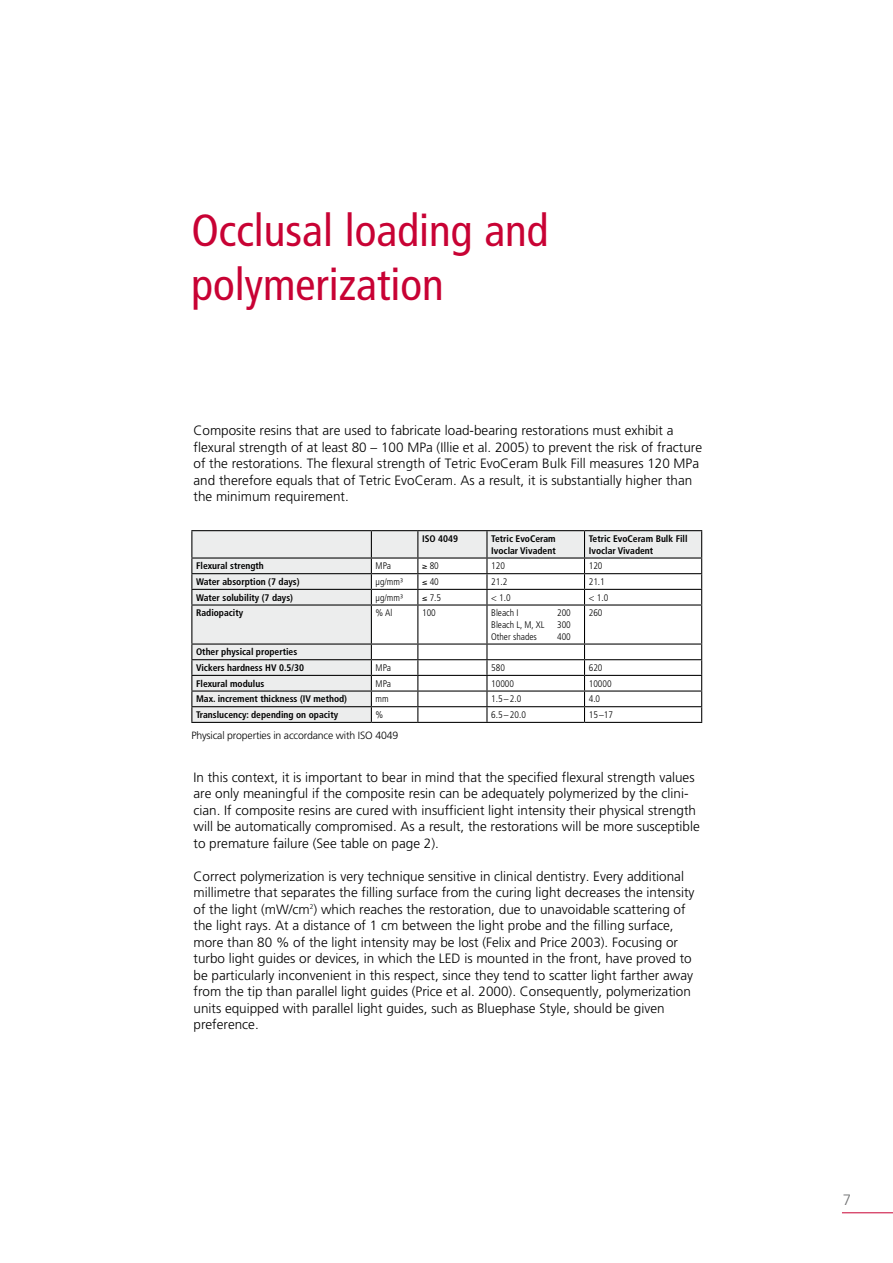
<style>
.page{position:relative;width:893px;height:1263px;background:#fff}
.page>*{position:absolute;margin:0;border:0;box-sizing:border-box;transform-origin:0 0}
.t1{font:condensed 45px/54px "Frutiger";color:#c80234}
.t2{font:300 15px "Frutiger";color:#707172}
.t3{font:300 13.5px/16.5px "Frutiger";color:#000}
.t4{font:300 10.5px "Frutiger";letter-spacing:-.015em;color:#000}
.t5{font:700 condensed 9.6px/11.7px "Frutiger";color:#000}
.t6{font:300 condensed 9.6px "Frutiger";color:#000}
</style>
<div class="page">
<hr style="left:842px;top:1212px;width:51px;height:1px;background:#c80234">
<hr style="left:191px;top:530px;width:180px;height:1px;background:#000">
<hr style="left:371px;top:530px;width:47px;height:1px;background:#000">
<hr style="left:418px;top:530px;width:69px;height:1px;background:#000">
<hr style="left:487px;top:530px;width:97px;height:1px;background:#000">
<hr style="left:584px;top:530px;width:118px;height:1px;background:#000">
<svg style="left:191px;top:531px;width:511px;height:191px"></svg>
<hr style="left:191px;top:722px;width:180px;height:1px;background:#000">
<hr style="left:371px;top:722px;width:47px;height:1px;background:#000">
<hr style="left:418px;top:722px;width:69px;height:1px;background:#000">
<hr style="left:487px;top:722px;width:97px;height:1px;background:#000">
<hr style="left:584px;top:722px;width:118px;height:1px;background:#000">
<h1 class="t1" style="left:191px;top:204px;width:359px">Occlusal loading and polymerization</h1>
<p class="t3" style="left:194px;top:423px;width:510px">Composite resins that are used to fabricate load-bearing restorations must exhibit a flexural strength of at least 80 – 100 MPa (Illie et al. 2005) to prevent the risk of fracture of the restorations. The flexural strength of Tetric EvoCeram Bulk Fill measures 120 MPa and therefore equals that of Tetric EvoCeram. As a result, it is substantially higher than the minimum requirement.</p>
<p class="t5" style="left:422px;top:533px;width:37px">ISO 4049</p>
<p class="t5" style="left:491px;top:533px;width:66px">Tetric EvoCeram<br>Ivoclar Vivadent</p>
<p class="t5" style="left:589px;top:533px;width:100px">Tetric EvoCeram Bulk Fill<br>Ivoclar Vivadent</p>
<p class="t5" style="left:196px;top:560px;width:69px">Flexural strength</p>
<p class="t6" style="left:376px;top:561px;width:17px">MPa</p>
<p class="t6" style="left:422px;top:561px;width:18px">≥ 80</p>
<p class="t6" style="left:491px;top:561px;width:15px">120</p>
<p class="t6" style="left:589px;top:561px;width:15px">120</p>
<p class="t5" style="left:196px;top:576px;width:105px">Water absorption (7 days)</p>
<p class="t6" style="left:376px;top:576px;width:29px">µg/mm³</p>
<p class="t6" style="left:422px;top:576px;width:18px">≤ 40</p>
<p class="t6" style="left:491px;top:576px;width:18px">21.2</p>
<p class="t6" style="left:589px;top:576px;width:18px">21.1</p>
<p class="t5" style="left:196px;top:592px;width:98px">Water solubility (7 days)</p>
<p class="t6" style="left:376px;top:592px;width:29px">µg/mm³</p>
<p class="t6" style="left:422px;top:592px;width:21px">≤ 7.5</p>
<p class="t6" style="left:491px;top:592px;width:21px">&lt; 1.0</p>
<p class="t6" style="left:589px;top:592px;width:21px">&lt; 1.0</p>
<p class="t5" style="left:196px;top:607px;width:49px">Radiopacity</p>
<p class="t6" style="left:376px;top:608px;width:18px">% Al</p>
<p class="t6" style="left:422px;top:608px;width:15px">100</p>
<p class="t6" style="left:491px;top:608px;width:29px">Bleach I</p>
<p class="t6" style="left:557px;top:608px;width:15px">200</p>
<p class="t6" style="left:491px;top:619px;width:55px">Bleach L, M, XL</p>
<p class="t6" style="left:557px;top:619px;width:15px">300</p>
<p class="t6" style="left:491px;top:631px;width:47px">Other shades</p>
<p class="t6" style="left:557px;top:631px;width:15px">400</p>
<p class="t6" style="left:589px;top:608px;width:15px">260</p>
<p class="t5" style="left:196px;top:644px;width:109px;line-height:15.6px">Other physical properties<br>Vickers hardness HV 0.5/30</p>
<p class="t6" style="left:376px;top:662px;width:17px">MPa</p>
<p class="t6" style="left:491px;top:662px;width:15px">580</p>
<p class="t6" style="left:589px;top:662px;width:15px">620</p>
<p class="t5" style="left:196px;top:678px;width:70px">Flexural modulus</p>
<p class="t6" style="left:376px;top:678px;width:17px">MPa</p>
<p class="t6" style="left:491px;top:678px;width:24px">10000</p>
<p class="t6" style="left:589px;top:678px;width:24px">10000</p>
<p class="t5" style="left:196px;top:693px;width:152px">Max. increment thickness (IV method)</p>
<p class="t6" style="left:376px;top:694px;width:15px">mm</p>
<p class="t6" style="left:491px;top:694px;width:32px">1.5–2.0</p>
<p class="t6" style="left:589px;top:694px;width:13px">4.0</p>
<p class="t5" style="left:196px;top:709px;width:143px">Translucency: depending on opacity</p>
<p class="t6" style="left:376px;top:709px;width:9px">%</p>
<p class="t6" style="left:491px;top:709px;width:36px">6.5–20.0</p>
<p class="t6" style="left:589px;top:709px;width:26px">15–17</p>
<p class="t4" style="left:191px;top:730px;width:208px">Physical properties in accordance with ISO 4049</p>
<p class="t3" style="left:194px;top:769px;width:508px">In this context, it is important to bear in mind that the specified flexural strength values are only meaningful if the composite resin can be adequately polymerized by the clini&shy;cian. If composite resins are cured with insufficient light intensity their physical strength will be automatically compromised. As a result, the restorations will be more susceptible to premature failure (See table on page 2).</p>
<p class="t3" style="left:194px;top:868px;width:502px">Correct polymerization is very technique sensitive in clinical dentistry. Every additional millimetre that separates the filling surface from the curing light decreases the intensity of the light (mW/cm<sup>2</sup>) which reaches the restoration, due to unavoidable scattering of the light rays. At a distance of 1 cm between the light probe and the filling surface, more than 80 % of the light intensity may be lost (Felix and Price 2003). Focusing or turbo light guides or devices, in which the LED is mounted in the front, have proved to be particularly inconvenient in this respect, since they tend to scatter light farther away from the tip than parallel light guides (Price et al. 2000). Consequently, polymerization units equipped with parallel light guides, such as Bluephase Style, should be given preference.</p>
<p class="t2" style="left:843px;top:1191px;width:10px">7</p>
</div>
